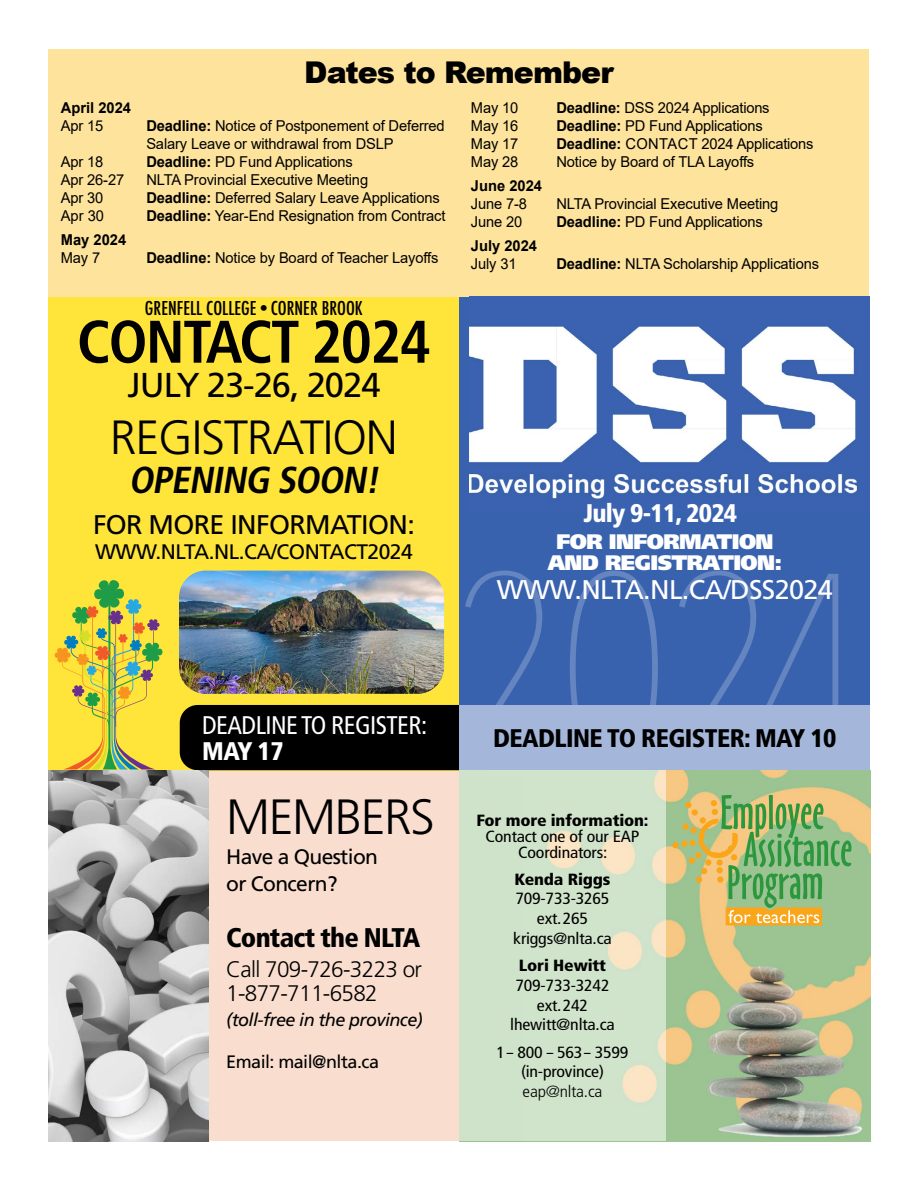
<style>
.page{position:relative;width:918px;height:1188px;background:#fff}
.page>*{position:absolute;margin:0;border:0;box-sizing:border-box;transform-origin:0 0}
.t1{font:700 condensed 60px "Frutiger LT Std";letter-spacing:-.03em;color:#000}
.t2{font:300 49.5px "Frutiger LT Std";letter-spacing:-.03em;color:#000}
.t3{font:300 48px "Frutiger LT Std";letter-spacing:-.025em;color:#000}
.t4{font:italic 700 condensed 37.5px "Frutiger LT Std";color:#000}
.t5{font:34.5px "Frutiger LT Std";letter-spacing:-.03em;color:#000}
.t6{font:900 30px "Arial";letter-spacing:-.03em;color:#000}
.t7{font:27px "Frutiger LT Std";letter-spacing:-.025em;color:#fff}
.t8{font:27px "Frutiger LT Std";letter-spacing:-.025em;color:#000}
.t9{font:900 condensed 27px "Frutiger LT Std";letter-spacing:-.03em;color:#000}
.t10{font:900 condensed 25.5px "Frutiger LT Std";letter-spacing:-.025em;color:#000}
.t11{font:condensed 25.5px "Frutiger LT Std";letter-spacing:-.02em;color:#fff}
.t12{font:900 condensed 25.5px "Frutiger LT Std";letter-spacing:-.03em;color:#fff}
.t13{font:300 22.5px/24px "Frutiger LT Std";letter-spacing:-.03em;color:#000}
.t14{font:21px/27px "Frutiger LT Std";letter-spacing:-.03em;color:#000}
.t15{font:900 21px/21px "Frutiger LT Std";letter-spacing:-.03em;color:#fff;text-align:center}
.t16{font:condensed 21px "ST Function";color:#000}
.t17{font:italic 18px "Frutiger LT Std";letter-spacing:-.03em;color:#000}
.t18{font:18px "Frutiger LT Std";letter-spacing:-.03em;color:#000}
.t19{font:condensed 16.2px/19.8px "Frutiger LT Std";letter-spacing:-.01em;color:#000;text-align:center;scale:1.1 1}
.t20{font:900 condensed 16.2px "Frutiger LT Std";letter-spacing:-.01em;color:#000;scale:1.1 1}
.t21{font:300 condensed 16.2px "Frutiger LT Std";letter-spacing:-.01em;color:#000;scale:1.1 1}
.t22{font:15px/18px "Arial";letter-spacing:-.01em;color:#000}
.t23{font:700 15px "Arial";color:#000}
.s1{font-weight:700}
</style>
<div class="page">
<div style="left:49px;top:50px;width:820px;height:247px;background:#fee39d"></div>
<div style="left:49px;top:770px;width:410px;height:371px;background:#f9ddcf"></div>
<div style="left:459px;top:297px;width:410px;height:473px;background:#3962ae"></div>
<div style="left:49px;top:297px;width:410px;height:473px;background:#ffe439"></div>
<img style="left:179px;top:571px;width:265px;height:123px">
<svg style="left:54px;top:580px;width:109px;height:190px"></svg>
<div style="left:180px;top:705px;width:279px;height:65px;background:#000"></div>
<img style="left:470px;top:326px;width:389px;height:173px">
<svg style="left:465px;top:571px;width:374px;height:134px"></svg>
<div style="left:459px;top:705px;width:411px;height:66px;background:#a4b7da"></div>
<img style="left:49px;top:770px;width:160px;height:371px">
<img style="left:459px;top:770px;width:411px;height:372px">
<svg style="left:672px;top:795px;width:179px;height:130px;background:#a9ba74"></svg>
<svg style="left:459px;top:770px;width:207px;height:371px;background:#d2e2ca"></svg>
<h3 class="t6" style="left:304px;top:51px;width:311px">Dates to Remember</h3>
<p class="t23" style="left:61px;top:97px;width:72px">April 2024</p>
<p class="t22" style="left:61px;top:117px;width:44px">Apr 15</p>
<p class="t22" style="left:146px;top:117px;width:300px"><span class="s1">Deadline:</span> Notice of Postponement of Deferred<br>Salary Leave or withdrawal from DSLP</p>
<p class="t22" style="left:61px;top:153px;width:44px">Apr 18</p>
<p class="t22" style="left:146px;top:153px;width:208px"><span class="s1">Deadline:</span> PD Fund Applications</p>
<p class="t22" style="left:61px;top:171px;width:65px">Apr 26-27</p>
<p class="t22" style="left:146px;top:171px;width:223px">NLTA Provincial Executive Meeting</p>
<p class="t22" style="left:61px;top:189px;width:44px">Apr 30</p>
<p class="t22" style="left:146px;top:189px;width:295px"><span class="s1">Deadline:</span> Deferred Salary Leave Applications</p>
<p class="t22" style="left:61px;top:207px;width:45px">Apr 30</p>
<p class="t22" style="left:146px;top:207px;width:301px"><span class="s1">Deadline:</span> Year-End Resignation from Contract</p>
<p class="t23" style="left:61px;top:229px;width:67px">May 2024</p>
<p class="t22" style="left:61px;top:249px;width:41px">May 7</p>
<p class="t22" style="left:146px;top:249px;width:294px"><span class="s1">Deadline:</span> Notice by Board of Teacher Layoffs</p>
<h3 class="t16" style="left:145px;top:297px;width:219px">GRENFELL COLLEGE•CORNER BROOK</h3>
<h1 class="t1" style="left:77px;top:306px;width:355px">CONTACT 2024</h1>
<h3 class="t5" style="left:127px;top:365px;width:255px">JULY 23-26, 2024</h3>
<h3 class="t3" style="left:110px;top:410px;width:290px">REGISTRATION</h3>
<h3 class="t4" style="left:129px;top:458px;width:259px">OPENING SOON!</h3>
<h3 class="t8" style="left:93px;top:508px;width:323px">FOR MORE INFORMATION:</h3>
<h3 class="t14" style="left:95px;top:539px;width:319px">WWW.NLTA.NL.CA/CONTACT2024</h3>
<p class="t22" style="left:471px;top:99px;width:49px">May 10</p>
<p class="t22" style="left:556px;top:99px;width:215px"><span class="s1">Deadline:</span> DSS 2024 Applications</p>
<p class="t22" style="left:471px;top:117px;width:49px">May 16</p>
<p class="t22" style="left:556px;top:117px;width:208px"><span class="s1">Deadline:</span> PD Fund Applications</p>
<p class="t22" style="left:471px;top:135px;width:49px">May 17</p>
<p class="t22" style="left:556px;top:135px;width:259px"><span class="s1">Deadline:</span> CONTACT 2024 Applications</p>
<p class="t22" style="left:471px;top:153px;width:49px">May 28</p>
<p class="t22" style="left:556px;top:153px;width:199px">Notice by Board of TLA Layoffs</p>
<p class="t23" style="left:471px;top:175px;width:73px">June 2024</p>
<p class="t22" style="left:471px;top:195px;width:58px">June 7-8</p>
<p class="t22" style="left:556px;top:195px;width:223px">NLTA Provincial Executive Meeting</p>
<p class="t22" style="left:471px;top:213px;width:53px">June 20</p>
<p class="t22" style="left:556px;top:213px;width:208px"><span class="s1">Deadline:</span> PD Fund Applications</p>
<p class="t23" style="left:471px;top:235px;width:68px">July 2024</p>
<p class="t22" style="left:471px;top:255px;width:47px">July 31</p>
<p class="t22" style="left:556px;top:255px;width:264px"><span class="s1">Deadline:</span> NLTA Scholarship Applications</p>
<h3 class="t12" style="left:583px;top:497px;width:155px">July 9-11, 2024</h3>
<h3 class="t15" style="left:548px;top:531px;width:236px">FOR INFORMATION<br>AND REGISTRATION:</h3>
<h3 class="t7" style="left:497px;top:574px;width:337px">WWW.NLTA.NL.CA/DSS2024</h3>
<h3 class="t11" style="left:202px;top:711px;width:227px">DEADLINE TO REGISTER:</h3>
<h3 class="t12" style="left:202px;top:736px;width:83px">MAY 17</h3>
<h2 class="t2" style="left:226px;top:789px;width:210px">MEMBERS</h2>
<h3 class="t14" style="left:226px;top:843px;width:153px">Have a Question or Concern?</h3>
<h3 class="t9" style="left:226px;top:922px;width:195px">Contact the NLTA</h3>
<h3 class="t13" style="left:226px;top:958px;width:197px">Call 709-726-3223 or<br>1-877-711-6582</h3>
<p class="t17" style="left:226px;top:1009px;width:198px">(toll-free in the province)</p>
<p class="t18" style="left:226px;top:1051px;width:154px">Email: mail@nlta.ca</p>
<h3 class="t10" style="left:493px;top:723px;width:345px">DEADLINE TO REGISTER: MAY 10</h3>
<p class="t20" style="left:476px;top:811px;width:158px">For more information:</p>
<p class="t19" style="left:486px;top:829px;width:141px;line-height:15.8px">Contact one of our EAP<br>Coordinators:</p>
<p class="t20" style="left:514px;top:869px;width:89px">Kenda Riggs</p>
<p class="t19" style="left:513px;top:889px;width:91px">709-733-3265 ext.265 kriggs@nlta.ca</p>
<p class="t20" style="left:519px;top:956px;width:81px">Lori Hewitt</p>
<p class="t19" style="left:510px;top:975px;width:96px">709-733-3242 ext.242 lhewitt@nlta.ca</p>
<p class="t19" style="left:497px;top:1042px;width:121px">1– 800 – 563– 3599 (in-province)</p>
<p class="t21" style="left:523px;top:1082px;width:74px">eap@nlta.ca</p>
</div>
